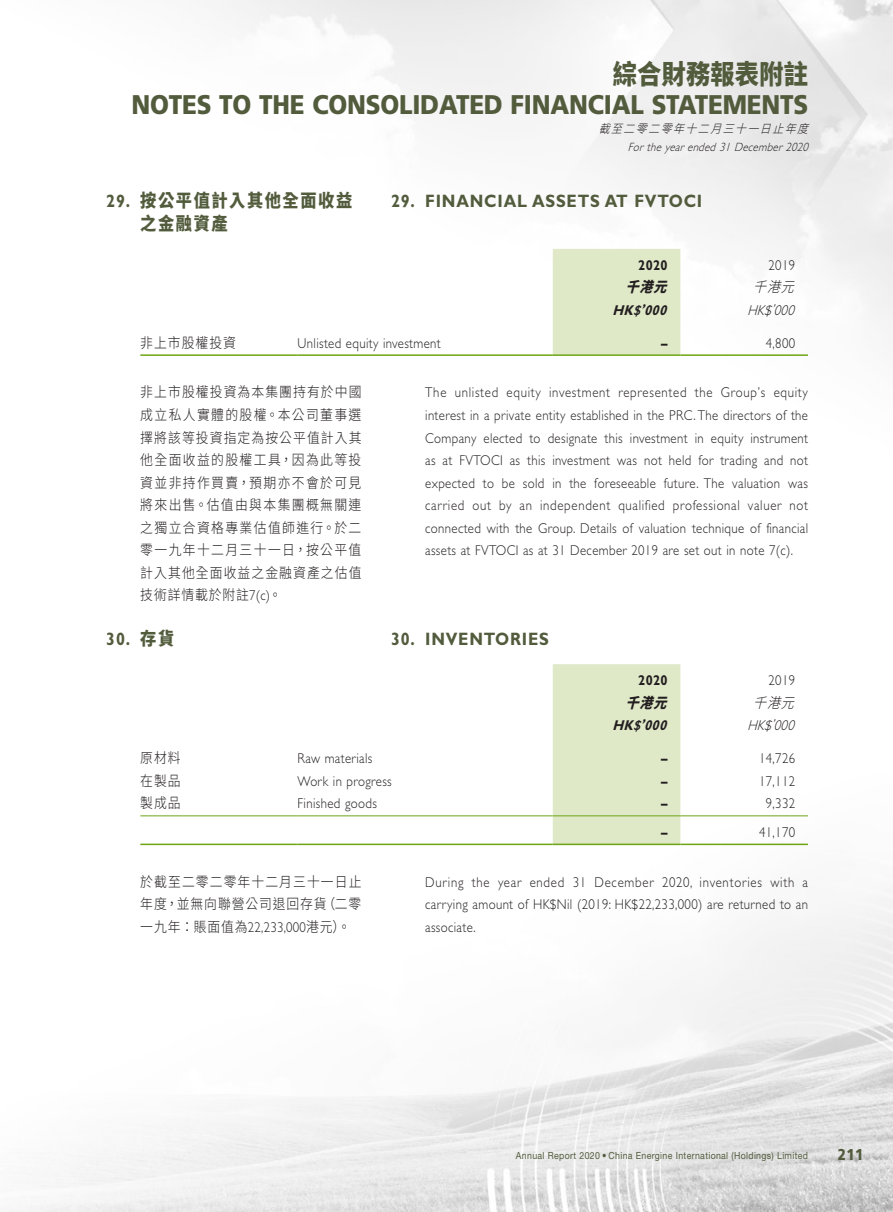
<style>
.page{position:relative;width:893px;height:1212px;background:#fff}
.page>*{position:absolute;margin:0;border:0;box-sizing:border-box;transform-origin:0 0}
.t1{font:900 27px "Frutiger LT Std";letter-spacing:-.01em;color:#525c3d;scale:.9 1}
.t2{font:800 27px "Source Han Sans TC";letter-spacing:.005em;color:#525c3d;scale:.9 1}
.Heading_1{font:700 18px "Gill Sans Std";letter-spacing:.05em;color:#525c3d;scale:.9 1}
.C_Heading_1{font:800 18px/22.5px "Source Han Sans TC";letter-spacing:.1em;color:#525c3d;scale:.9 1}
.C_Heading_1-2{font:700 18px "Gill Sans Std";color:#525c3d;scale:.9 1}
.t3{font:900 15.75px "Frutiger LT Std";color:#525c3d;scale:.85 1}
.Body_Text{font:300 14.25px/22.5px "Gill Sans Std";letter-spacing:.03em;color:#231f20;text-align:justify;scale:.9 1}
.C_Body_Text{font:300 14.25px/22.5px "Source Han Sans TC";letter-spacing:.085em;color:#231f20;text-align:justify;scale:.9 1}
.Body_Text-2{font:300 14.25px "Source Han Sans TC";letter-spacing:.08em;color:#231f20;scale:.9 1}
.Body_Text-3{font:italic 700 14.25px "Gill Sans Std";color:#231f20;scale:.9 1}
.Body_Text-4{font:italic 300 14.25px "Gill Sans Std";color:#231f20;scale:.9 1}
.Body_Text-5{font:700 14.25px "Gill Sans Std";letter-spacing:.03em;color:#231f20;scale:.9 1}
.Body_Text-6{font:italic 800 14.25px "Source Han Sans TC";color:#231f20;scale:.9 1}
.Body_Text-7{font:italic 300 14.25px "Source Han Sans TC";color:#231f20;scale:.9 1}
.t4{font:italic 300 12px "Gill Sans Std";color:#231f20;scale:.9 1}
.t5{font:italic 300 12px "Source Han Sans TC";color:#231f20;scale:.9 1}
.t6{font:9.75px "Helvetica Neue LT Std";letter-spacing:.035em;color:#525c3d;scale:.9 1}
.s1{font-family:"Gill Sans Std";font-weight:700}
.s2{font-family:"Gill Sans Std"}
.s3{font-family:"Source Han Sans TC";font-weight:800}
</style>
<div class="page">
<img style="left:10px;top:0;width:883px;height:1212px">
<div style="left:553px;top:249px;width:127px;height:105px;background:#dfe8c7"></div>
<hr style="left:140px;top:354px;width:158px;height:2px;background:#6ea516">
<hr style="left:298px;top:354px;width:255px;height:2px;background:#6ea516">
<hr style="left:553px;top:354px;width:127px;height:2px;background:#6ea516">
<hr style="left:680px;top:354px;width:128px;height:2px;background:#6ea516">
<div style="left:553px;top:664px;width:127px;height:179px;background:#dfe8c7"></div>
<hr style="left:140px;top:815px;width:158px;height:1px;background:#6ea516">
<hr style="left:298px;top:815px;width:255px;height:1px;background:#6ea516">
<hr style="left:553px;top:815px;width:127px;height:1px;background:#6ea516">
<hr style="left:680px;top:815px;width:128px;height:1px;background:#6ea516">
<hr style="left:140px;top:843px;width:158px;height:2px;background:#6ea516">
<hr style="left:298px;top:843px;width:255px;height:2px;background:#6ea516">
<hr style="left:553px;top:843px;width:127px;height:2px;background:#6ea516">
<hr style="left:680px;top:843px;width:128px;height:2px;background:#6ea516">
<h1 class="t2" style="left:613px;top:59px;width:218px">綜合財務報表附註</h1>
<h1 class="t1" style="left:131px;top:88px;width:753px">NOTES TO THE CONSOLIDATED FINANCIAL STATEMENTS</h1>
<p class="t5" style="left:599px;top:122px;width:244px">截至二零二零年十二月三十一日止年度</p>
<p class="t4" style="left:628px;top:140px;width:206px">Fortheyearended31December2020</p>
<p class="C_Heading_1" style="left:140px;top:190px;width:237px;text-indent:-34px"><span class="s1">29.</span> 按公平值計入其他全面收益之金融資產</p>
<p class="Heading_1" style="left:391px;top:190px;width:347px">29. FINANCIAL ASSETS AT FVTOCI</p>
<p class="Body_Text-5" style="left:638px;top:256px;width:34px">2020</p>
<p class="Body_Text" style="left:768px;top:254px;width:31px">2019</p>
<p class="Body_Text-6" style="left:626px;top:279px;width:59px">千港元</p>
<p class="Body_Text-7" style="left:753px;top:279px;width:59px">千港元</p>
<p class="Body_Text-3" style="left:612px;top:301px;width:66px">HK$’000</p>
<p class="Body_Text-4" style="left:747px;top:302px;width:58px">HK$’000</p>
<p class="Body_Text-2" style="left:140px;top:335px;width:108px">非上市股權投資</p>
<p class="Body_Text" style="left:298px;top:332px;width:161px">Unlisted equity investment</p>
<p class="Body_Text-5" style="left:661px;top:335px;width:9px">–</p>
<p class="Body_Text" style="left:766px;top:332px;width:34px">4,800</p>
<p class="Body_Text" style="left:425px;top:382px;width:427px">The unlisted equity investment represented the Group’s equity interest in a private entity established in the PRC. The directors of the Company elected to designate this investment in equity instrument as at FVTOCI as this investment was not held for trading and not expected to be sold in the foreseeable future. The valuation was carried out by an independent qualified professional valuer not connected with the Group. Details of valuation technique of financial assets at FVTOCI as at 31 December 2019 are set out in note 7(c).</p>
<p class="C_Body_Text" style="left:140px;top:381px;width:247px">非上市股權投資為本集團持有於中國成立私人實體的股權。本公司董事選擇將該等投資指定為按公平值計入其他全面收益的股權工具，因為此等投資並非持作買賣，預期亦不會於可見將來出售。估值由與本集團概無關連之獨立合資格專業估值師進行。於二零一九年十二月三十一日，按公平值計入其他全面收益之金融資產之估值技術詳情載於附註<span class="s2">7(c)</span>。</p>
<p class="C_Heading_1-2" style="left:106px;top:628px;width:77px">30. <span class="s3">存貨</span></p>
<p class="Heading_1" style="left:391px;top:628px;width:177px">30. INVENTORIES</p>
<p class="Body_Text-5" style="left:638px;top:672px;width:34px">2020</p>
<p class="Body_Text" style="left:768px;top:669px;width:31px">2019</p>
<p class="Body_Text-6" style="left:626px;top:694px;width:59px">千港元</p>
<p class="Body_Text-7" style="left:753px;top:694px;width:59px">千港元</p>
<p class="Body_Text-3" style="left:612px;top:717px;width:66px">HK$’000</p>
<p class="Body_Text-4" style="left:747px;top:717px;width:58px">HK$’000</p>
<p class="Body_Text-2" style="left:140px;top:750px;width:46px">原材料</p>
<p class="Body_Text" style="left:298px;top:747px;width:85px">Raw materials</p>
<p class="Body_Text-5" style="left:661px;top:750px;width:9px">–</p>
<p class="Body_Text" style="left:759px;top:747px;width:42px">14,726</p>
<p class="Body_Text-2" style="left:140px;top:772px;width:46px">在製品</p>
<p class="Body_Text" style="left:298px;top:770px;width:106px">Work in progress</p>
<p class="Body_Text-5" style="left:661px;top:772px;width:9px">–</p>
<p class="Body_Text" style="left:759px;top:770px;width:42px">17,112</p>
<p class="Body_Text-2" style="left:140px;top:795px;width:46px">製成品</p>
<p class="Body_Text" style="left:298px;top:792px;width:90px">Finished goods</p>
<p class="Body_Text-5" style="left:661px;top:795px;width:9px">–</p>
<p class="Body_Text" style="left:766px;top:792px;width:34px">9,332</p>
<p class="Body_Text-5" style="left:661px;top:824px;width:9px">–</p>
<p class="Body_Text" style="left:759px;top:821px;width:42px">41,170</p>
<p class="Body_Text" style="left:425px;top:871px;width:427px">During the year ended 31 December 2020, inventories with a carrying amount of HK$Nil (2019: HK$22,233,000) are returned to an associate.</p>
<p class="C_Body_Text" style="left:140px;top:870px;width:247px">於截至二零二零年十二月三十一日止年度，並無向聯營公司退回存貨（二零一九年：賬面值為<span class="s2">22,233,000</span>港元）。</p>
<p class="t6" style="left:516px;top:1149px;width:326px">Annual Report 2020 • China Energine International (Holdings) Limited</p>
<p class="t3" style="left:838px;top:1145px;width:31px">211</p>
</div>
